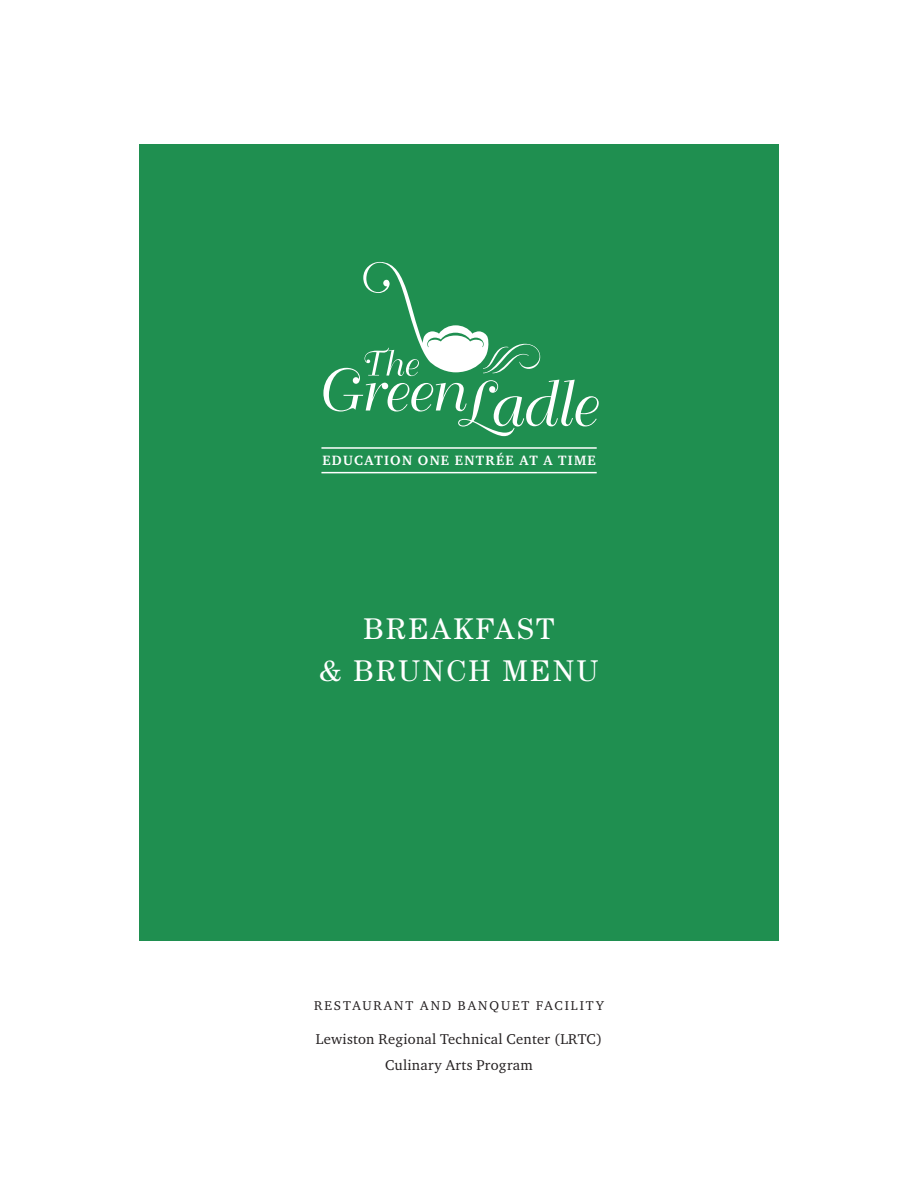
<style>
.page{position:relative;width:918px;height:1188px;background:#fff}
.page>*{position:absolute;margin:0;border:0;box-sizing:border-box;transform-origin:0 0}
.t1{font:30px/42px "Century";letter-spacing:.08em;color:#fff;text-align:center}
.t2{font:14.7px/25.5px "Charter ITC Regu OS";letter-spacing:.02em;color:#231f20;text-align:center}
.t3{font:13.8px "Charter ITC Bold SC";letter-spacing:.09em;color:#fff}
.t4{font:13.2px "Charter ITC Regu OS";letter-spacing:.15em;color:#231f20}
</style>
<div class="page">
<div style="left:139px;top:144px;width:640px;height:796px;background:#1f8f50"></div>
<svg style="left:323px;top:262px;width:276px;height:174px"></svg>
<hr style="left:321px;top:447px;width:276px;height:2px;background:#fff">
<hr style="left:321px;top:472px;width:276px;height:1px;background:#fff">
<p class="t3" style="left:322px;top:452px;width:275px">EDUCATION ONE ENTRÉE AT A TIME</p>
<h1 class="t1" style="left:320px;top:608px;width:280px">BREAKFAST<br>&amp; BRUNCH MENU</h1>
<p class="t4" style="left:314px;top:997px;width:291px">RESTAURANT AND BANQUET FACILITY</p>
<p class="t2" style="left:316px;top:1026px;width:288px">Lewiston Regional Technical Center (LRTC)<br>Culinary Arts Program</p>
</div>
